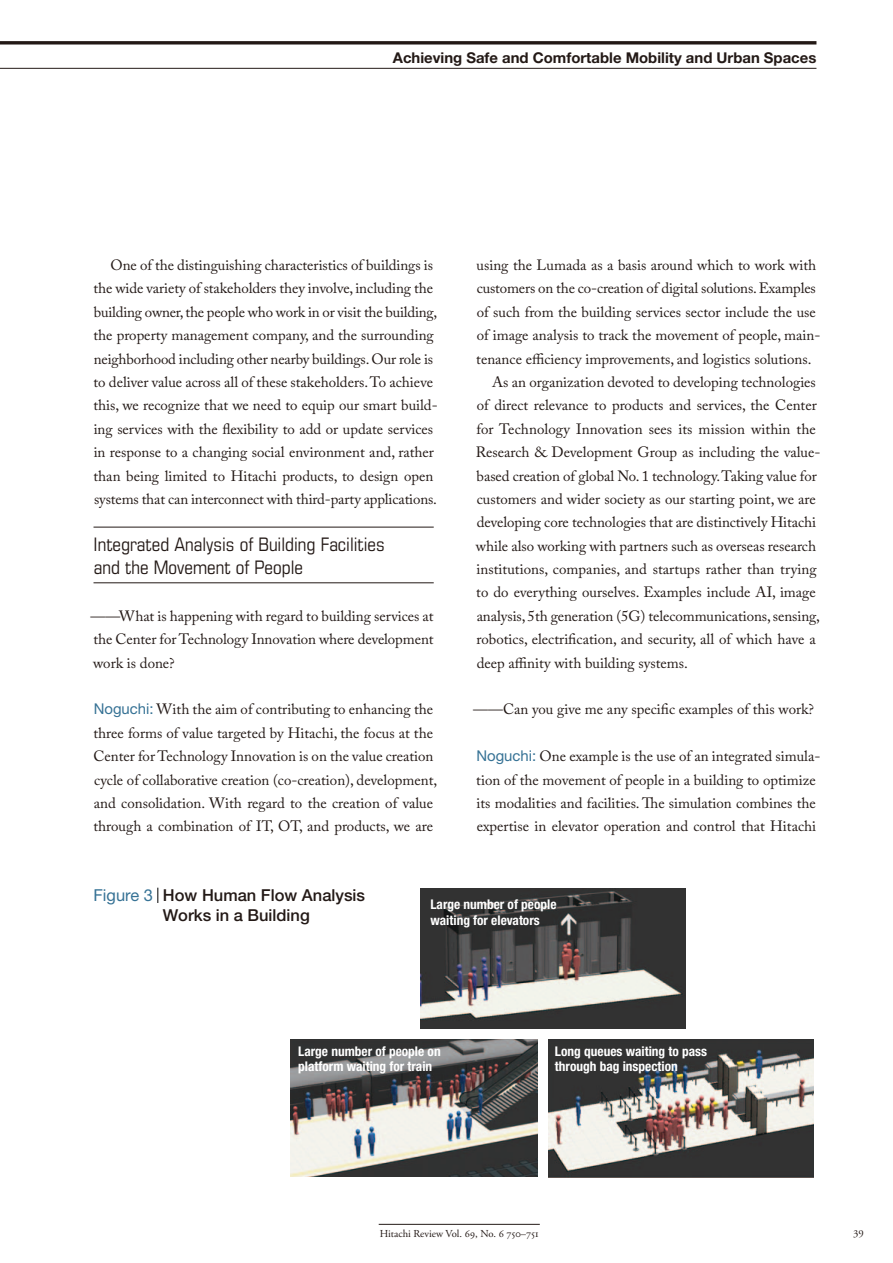
<style>
.page{position:relative;width:893px;height:1263px;background:#fff}
.page>*{position:absolute;margin:0;border:0;box-sizing:border-box;transform-origin:0 0}
.t1{font:condensed 18.6px/23.4px "Eurostile LT Std";color:#231916}
.t2{font:500 16.5px/19.6px "Helvetica Neue LT Std";color:#231916}
.t3{font:14.85px/23.4px "Adobe Caslon Pro";color:#231916}
.t4{font:700 14.85px "Helvetica Neue LT Std";color:#231916}
.t5{font:700 condensed 13.35px/15.1px "Helvetica Neue LT Std";color:#fff}
.t6{font:10.65px "Adobe Garamond Pro";color:#231916}
.s1{font-family:"Helvetica Neue LT Std";color:#367295}
.s2{font-weight:400;color:#367295}
.s3{color:#fff}
</style>
<div class="page">
<svg style="left:0;top:41px;width:816px;height:4px;background:#433b38"></svg>
<hr style="left:0;top:68px;width:816px;height:1px;background:#231916">
<hr style="left:379px;top:1224px;width:161px;height:1px;background:#231916">
<hr style="left:94px;top:527px;width:340px;height:1px;background:#231916">
<hr style="left:94px;top:583px;width:340px;height:1px;background:#231916">
<img style="left:549px;top:1039px;width:265px;height:139px">
<img style="left:421px;top:889px;width:264px;height:139px">
<img style="left:291px;top:1039px;width:246px;height:138px">
<svg style="left:158px;top:888px;width:1px;height:15px"></svg>
<p class="t4" style="left:393px;top:52px;width:425px">Achieving Safe and Comfortable Mobility and Urban Spaces</p>
<p class="t3" style="left:94px;top:255px;width:346px;text-indent:17px">One of the distinguishing characteristics of buildings is the wide variety of stakeholders they involve, including the building owner, the people who work in or visit the building, the property management company, and the surrounding neighborhood including other nearby buildings. Our role is to deliver value across all of these stakeholders. To achieve this, we recognize that we need to equip our smart build&shy;ing services with the flexibility to add or update services in response to a changing social environment and, rather than being limited to Hitachi products, to design open systems that can interconnect with third-party applications.</p>
<p class="t1" style="left:94px;top:534px;width:293px">Integrated Analysis of Building Facilities and the Movement of People</p>
<p class="t3" style="left:90px;top:606px;width:345px;text-align:justify">——What is happening with regard to building services at the Center for Technology Innovation where development work is done?</p>
<p class="t3" style="left:94px;top:699px;width:345px"><span class="s1">Noguchi:</span> With the aim of contributing to enhancing the three forms of value targeted by Hitachi, the focus at the Center for Technology Innovation is on the value creation cycle of collaborative creation (co-creation), development, and consolidation. With regard to the creation of value through a combination of IT, OT, and products, we are</p>
<p class="t3" style="left:477px;top:255px;width:341px">using the Lumada as a basis around which to work with</p>
<p class="t3" style="left:477px;top:278px;width:341px">customers on the co-creation of digital solutions. Examples</p>
<p class="t3" style="left:477px;top:302px;width:341px">of such from the building services sector include the use</p>
<p class="t3" style="left:477px;top:325px;width:345px">of image analysis to track the movement of people, main-</p>
<p class="t3" style="left:476px;top:349px;width:337px">tenance efficiency improvements, and logistics solutions.</p>
<p class="t3" style="left:492px;top:372px;width:325px">As an organization devoted to developing technologies</p>
<p class="t3" style="left:477px;top:395px;width:341px">of direct relevance to products and services, the Center</p>
<p class="t3" style="left:476px;top:419px;width:341px">for Technology Innovation sees its mission within the</p>
<p class="t3" style="left:476px;top:442px;width:346px">Research &amp; Development Group as including the value-</p>
<p class="t3" style="left:477px;top:466px;width:342px">based creation of global No. 1 technology. Taking value for</p>
<p class="t3" style="left:477px;top:489px;width:341px">customers and wider society as our starting point, we are</p>
<p class="t3" style="left:477px;top:512px;width:341px">developing core technologies that are distinctively Hitachi</p>
<p class="t3" style="left:476px;top:536px;width:342px">while also working with partners such as overseas research</p>
<p class="t3" style="left:476px;top:559px;width:342px">institutions, companies, and startups rather than trying</p>
<p class="t3" style="left:476px;top:582px;width:341px">to do everything ourselves. Examples include AI, image</p>
<p class="t3" style="left:477px;top:606px;width:345px">analysis, 5th generation (5G) telecommunications, sensing,</p>
<p class="t3" style="left:477px;top:629px;width:341px">robotics, electrification, and security, all of which have a</p>
<p class="t3" style="left:477px;top:653px;width:213px">deep affinity with building systems.</p>
<p class="t3" style="left:473px;top:699px;width:342px">——Can you give me any specific examples of this work?</p>
<p class="t3" style="left:476px;top:746px;width:346px"><span class="s1">Noguchi:</span> One example is the use of an integrated simula&shy;tion of the movement of people in a building to optimize its modalities and facilities. The simulation combines the expertise in elevator operation and control that Hitachi</p>
<p class="t2" style="left:163px;top:887px;width:204px;text-indent:-69px"><span class="s2">Figure 3</span> How Human Flow Analysis<br>Works in a Building</p>
<p class="t5" style="left:430px;top:898px;width:128px">Large number of people waiting for elevators</p>
<p class="t5" style="left:298px;top:1045px;width:144px">Large number of people on platform waiting for train</p>
<p class="t5" style="left:555px;top:1045px;width:154px">Long queues waiting to pass through bag inspection</p>
<p class="t6" style="left:380px;top:1228px;width:160px">Hitachi Review Vol. 69, No. 6 750–751</p>
<p class="t6" style="left:853px;top:1228px;width:15px">39<span class="s3">.</span></p>
</div>
